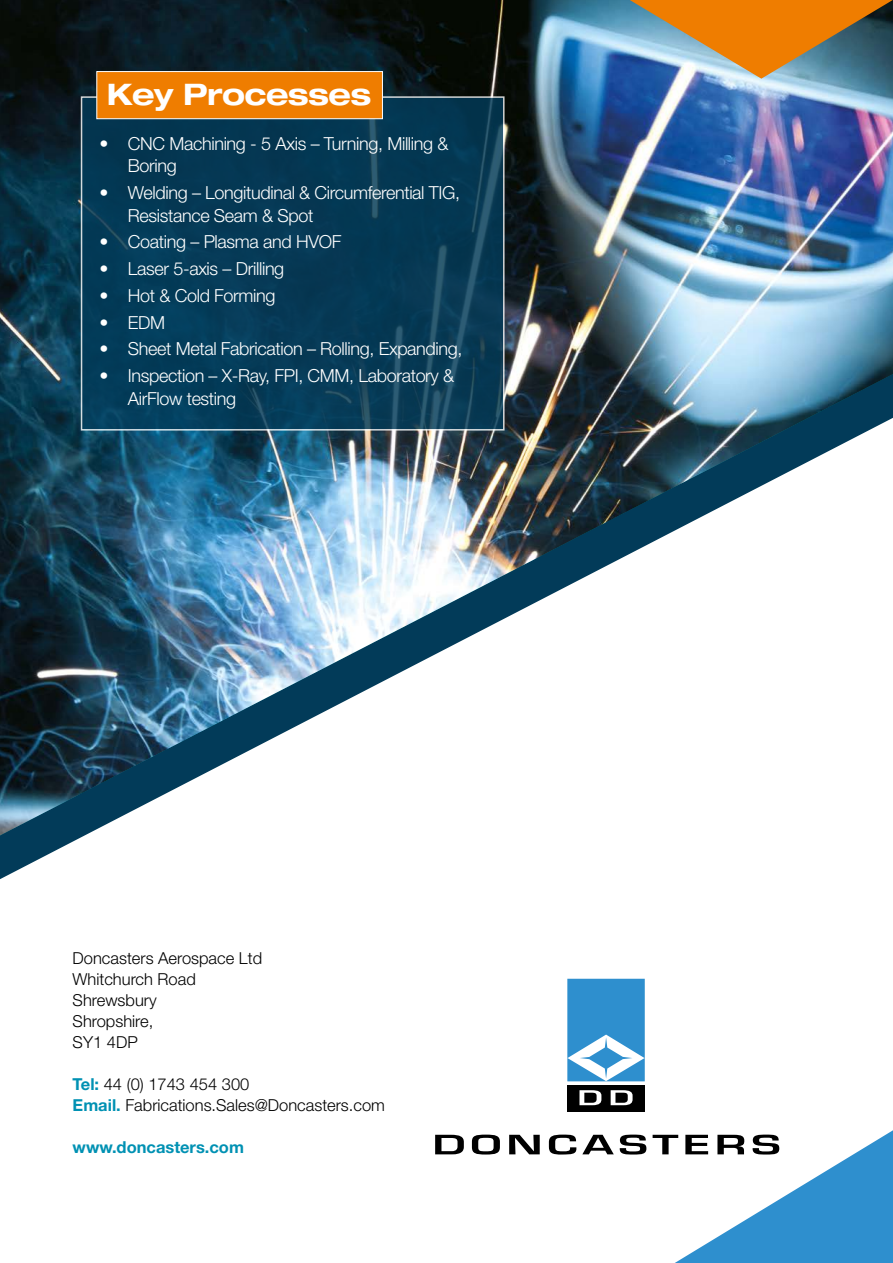
<style>
.page{position:relative;width:893px;height:1263px;background:#fff}
.page>*{position:absolute;margin:0;border:0;box-sizing:border-box;transform-origin:0 0}
.t1{font:700 expanded 29.7px "Helvetica Neue";letter-spacing:-.02em;color:#fff}
.t2{font:300 18px/22.5px "Helvetica Neue LT Std";letter-spacing:-.02em;color:#fff}
.t3{font:300 16.5px/21px "Helvetica Neue LT Std";color:#000}
.t4{font:700 16.5px "Helvetica Neue LT Std";color:#0091b3}
.s1{font-weight:700}
.s2{font-weight:700;color:#0091b3}
</style>
<div class="page">
<svg style="left:435px;top:1135px;width:29px;height:19px"></svg>
<svg style="left:472px;top:1134px;width:28px;height:20px"></svg>
<svg style="left:509px;top:1135px;width:31px;height:19px"></svg>
<svg style="left:549px;top:1134px;width:27px;height:21px"></svg>
<svg style="left:582px;top:1135px;width:32px;height:19px"></svg>
<svg style="left:620px;top:1134px;width:26px;height:21px"></svg>
<div style="left:567px;top:1084px;width:78px;height:28px;background:#000"></div>
<svg style="left:579px;top:1090px;width:22px;height:15px"></svg>
<svg style="left:611px;top:1090px;width:22px;height:15px"></svg>
<svg style="left:567px;top:979px;width:78px;height:102px"></svg>
<img style="left:0;top:0;width:893px;height:835px">
<svg style="left:0;top:0;width:425px;height:223px;background:#091c23"></svg>
<svg style="left:653px;top:1130px;width:240px;height:133px"></svg>
<img style="left:630px;top:0;width:263px;height:142px">
<div style="left:81px;top:96px;width:424px;height:335px;background:#023b59;border:2px solid #fff"></div>
<div style="left:96px;top:71px;width:287px;height:48px;background:#ef7d00;border:1px solid #fff"></div>
<h1 class="t1" style="left:107px;top:76px;width:266px">Key Processes</h1>
<p class="t2" style="left:128px;top:132px;width:322px;text-indent:-28px"><span class="s1">•</span> CNC Machining - 5 Axis – Turning, Milling &amp;<br>Boring</p>
<p class="t2" style="left:128px;top:181px;width:334px;text-indent:-28px">• Welding – Longitudinal &amp; Circumferential TIG,<br>Resistance Seam &amp; Spot</p>
<p class="t2" style="left:99px;top:230px;width:243px">• Coating – Plasma and HVOF</p>
<p class="t2" style="left:99px;top:257px;width:186px">• Laser 5-axis – Drilling</p>
<p class="t2" style="left:99px;top:284px;width:178px">• Hot &amp; Cold Forming</p>
<p class="t2" style="left:99px;top:311px;width:67px">• EDM</p>
<p class="t2" style="left:99px;top:337px;width:365px">• Sheet Metal Fabrication – Rolling, Expanding,</p>
<p class="t2" style="left:128px;top:364px;width:328px;text-indent:-28px">• Inspection – X-Ray, FPI, CMM, Laboratory &amp;<br>AirFlow testing</p>
<p class="t3" style="left:73px;top:948px;width:191px">Doncasters Aerospace Ltd<br>Whitchurch Road<br>Shrewsbury<br>Shropshire,<br>SY1 4DP</p>
<p class="t3" style="left:73px;top:1074px;width:314px"><span class="s2">Tel:</span> 44 (0) 1743 454 300<br><span class="s2">Email.</span> Fabrications.Sales@Doncasters.com</p>
<p class="t4" style="left:73px;top:1137px;width:173px">www.doncasters.com</p>
</div>
